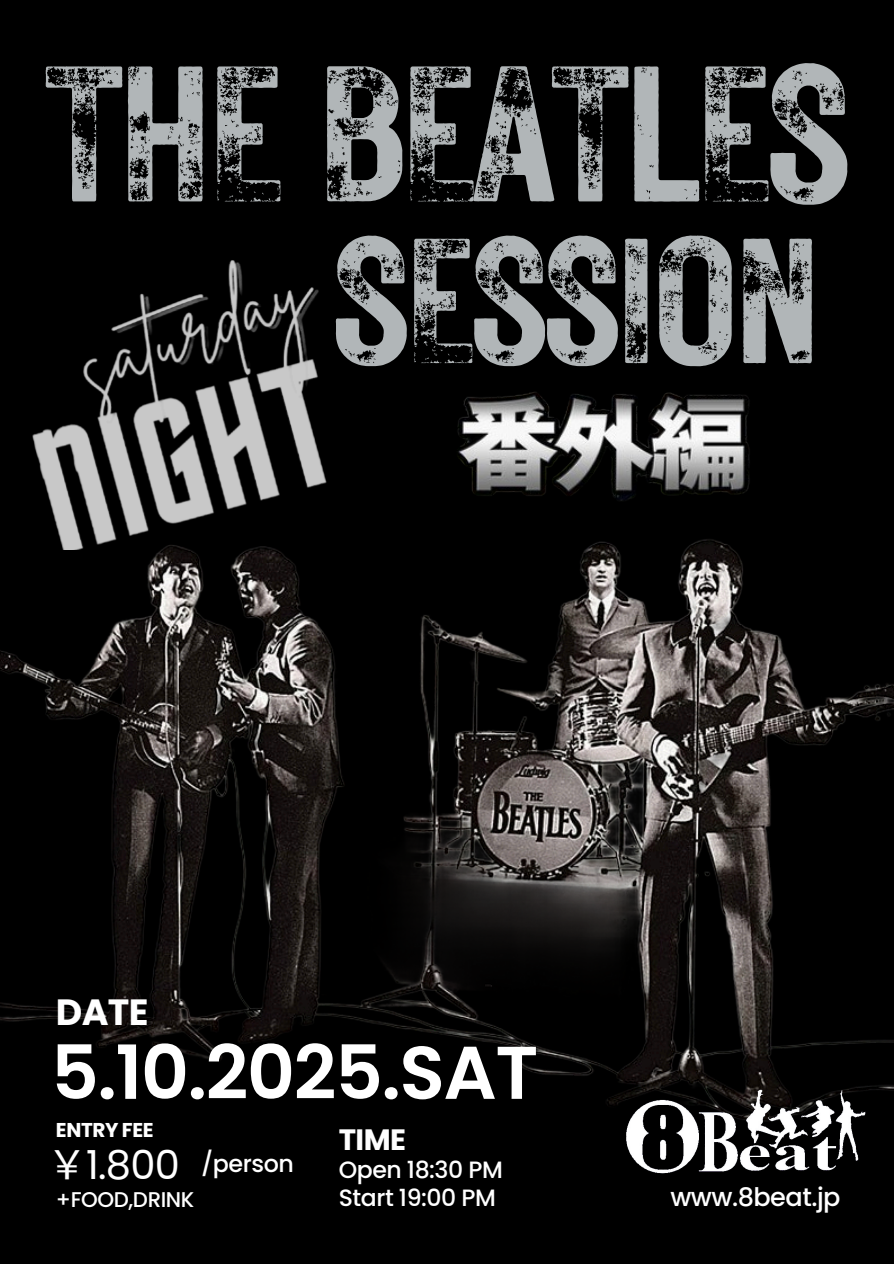
<style>
.page{position:relative;width:894px;height:1264px;background:#fff}
.page>*{position:absolute;margin:0;border:0;box-sizing:border-box;transform-origin:0 0}
.t1{font:192.9px "Rustic Printed Stamp";letter-spacing:-.065em;color:#b1b6b8}
.t2{font:177.9px "Rustic Printed Stamp";letter-spacing:-.065em;color:#b1b6b8}
.t3{font:600 74.55px "Poppins";letter-spacing:-.02em;color:#fff}
.t4{font:39.9px "Poppins";color:#fff}
.t5{font:700 36.45px "Poppins";color:#fff}
.t6{font:700 29.4px "Poppins";color:#fff}
.t7{font:500 25.5px "Poppins";letter-spacing:-.02em;color:#fff}
.t8{font:500 23.85px "Poppins";letter-spacing:-.02em;color:#fff}
.t9{font:500 23.55px/27.6px "Poppins";letter-spacing:-.02em;color:#fff}
.t10{font:500 21.3px "Poppins";letter-spacing:-.02em;color:#fff}
.t11{font:700 19.95px "Poppins";letter-spacing:-.02em;color:#fff}
.s1{font-family:"Noto Sans CJ Ksc"}
</style>
<div class="page">
<div style="left:0;top:0;width:893px;height:1263px;background:#000"></div>
<img style="left:0;top:539px;width:893px;height:566px">
<img style="left:618px;top:1078px;width:258px;height:96px">
<img style="left:11px;top:260px;width:357px;height:290px">
<img style="left:457px;top:392px;width:293px;height:109px">
<h1 class="t1" style="left:41px;top:4px;width:814px">THE BEATLES</h1>
<h1 class="t2" style="left:329px;top:181px;width:496px">SESSION</h1>
<p class="t5" style="left:56px;top:986px;width:94px">DATE</p>
<p class="t3" style="left:51px;top:1020px;width:489px">5.10.2025.SAT</p>
<p class="t11" style="left:56px;top:1115px;width:99px">ENTRY FEE</p>
<h4 class="t4" style="left:47px;top:1137px;width:134px"><span class="s1">￥</span>1.800</h4>
<h5 class="t10" style="left:56px;top:1184px;width:140px">+FOOD,DRINK</h5>
<p class="t8" style="left:201px;top:1147px;width:94px">/person</p>
<h3 class="t6" style="left:339px;top:1119px;width:69px">TIME</h3>
<h2 class="t9" style="left:339px;top:1156px;width:165px">Open 18:30 PM<br>Start 19:00 PM</h2>
<p class="t7" style="left:670px;top:1179px;width:171px">www.8beat.jp</p>
</div>
